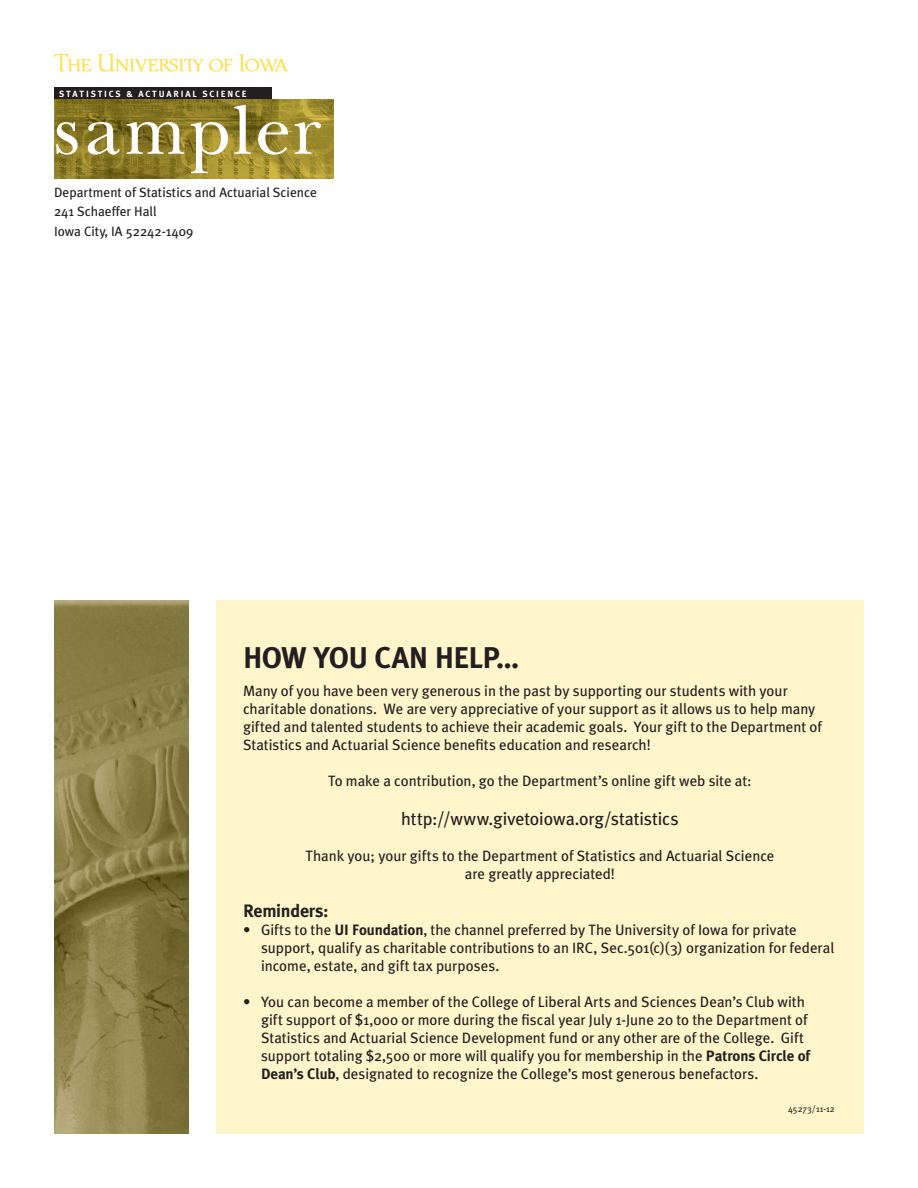
<style>
.page{position:relative;width:918px;height:1188px;background:#fff}
.page>*{position:absolute;margin:0;border:0;box-sizing:border-box;transform-origin:0 0}
.alumni_date{font:700 30px "Meta Plus";letter-spacing:-.02em;color:#231f20}
.alumni_date-2{font:18px "Meta Plus";letter-spacing:-.005em;color:#231f20}
.alumni_date-3{font:700 18px "Meta Plus";letter-spacing:-.015em;color:#231f20}
.alumni_date-4{font:15px/18px "Meta Plus";color:#231f20}
.t1{font:13.5px/19.5px "Meta Plus";color:#231f20}
.t2{font:700 9px "Meta Plus";letter-spacing:.2em;color:#fff}
.alumni_text{font:9px "Meta Plus";color:#231f20}
.s1{font-weight:700}
</style>
<div class="page">
<div style="left:54px;top:87px;width:218px;height:15px;background:#231f20"></div>
<img style="left:54px;top:99px;width:279px;height:79px">
<svg style="left:56px;top:105px;width:265px;height:68px;background:#a2944a"></svg>
<div style="left:216px;top:600px;width:648px;height:534px;background:#fef5cb"></div>
<svg style="left:54px;top:54px;width:37px;height:17px"></svg>
<svg style="left:98px;top:54px;width:135px;height:18px"></svg>
<svg style="left:239px;top:54px;width:49px;height:18px"></svg>
<img style="left:54px;top:600px;width:135px;height:534px">
<p class="t2" style="left:59px;top:89px;width:189px">STATISTICS &amp; ACTUARIAL SCIENCE</p>
<p class="t1" style="left:54px;top:182px;width:264px">Department of Statistics and Actuarial Science<br>241 Schaeffer Hall<br>Iowa City, IA 52242-1409</p>
<p class="alumni_date" style="left:243px;top:641px;width:277px">HOW YOU CAN HELP…</p>
<p class="alumni_date-4" style="left:243px;top:681px;width:580px">Many of you have been very generous in the past by supporting our students with your charitable donations. We are very appreciative of your support as it allows us to help many gifted and talented students to achieve their academic goals. Your gift to the Department of Statistics and Actuarial Science benefits education and research!</p>
<p class="alumni_date-4" style="left:328px;top:771px;width:425px">To make a contribution, go the Department’s online gift web site at:</p>
<p class="alumni_date-2" style="left:401px;top:809px;width:279px">http://www.givetoiowa.org/statistics</p>
<p class="alumni_date-4" style="left:305px;top:847px;width:470px;text-align:center">Thank you; your gifts to the Department of Statistics and Actuarial Science are greatly appreciated!</p>
<p class="alumni_date-3" style="left:243px;top:901px;width:87px">Reminders:</p>
<p class="alumni_date-4" style="left:261px;top:921px;width:575px;text-indent:-18px">• Gifts to the <span class="s1">UI Foundation</span>, the channel preferred by The University of Iowa for private support, qualify as charitable contributions to an IRC, Sec.501(c)(3) organization for federal income, estate, and gift tax purposes.</p>
<p class="alumni_date-4" style="left:261px;top:993px;width:551px;text-indent:-18px">• You can become a member of the College of Liberal Arts and Sciences Dean’s Club with gift support of $1,000 or more during the fiscal year July 1-June 20 to the Department of Statistics and Actuarial Science Development fund or any other are of the College. Gift support totaling $2,500 or more will qualify you for membership in the <span class="s1">Patrons Circle of Dean’s Club</span>, designated to recognize the College’s most generous benefactors.</p>
<p class="alumni_text" style="left:788px;top:1103px;width:48px">45273/11-12</p>
</div>
